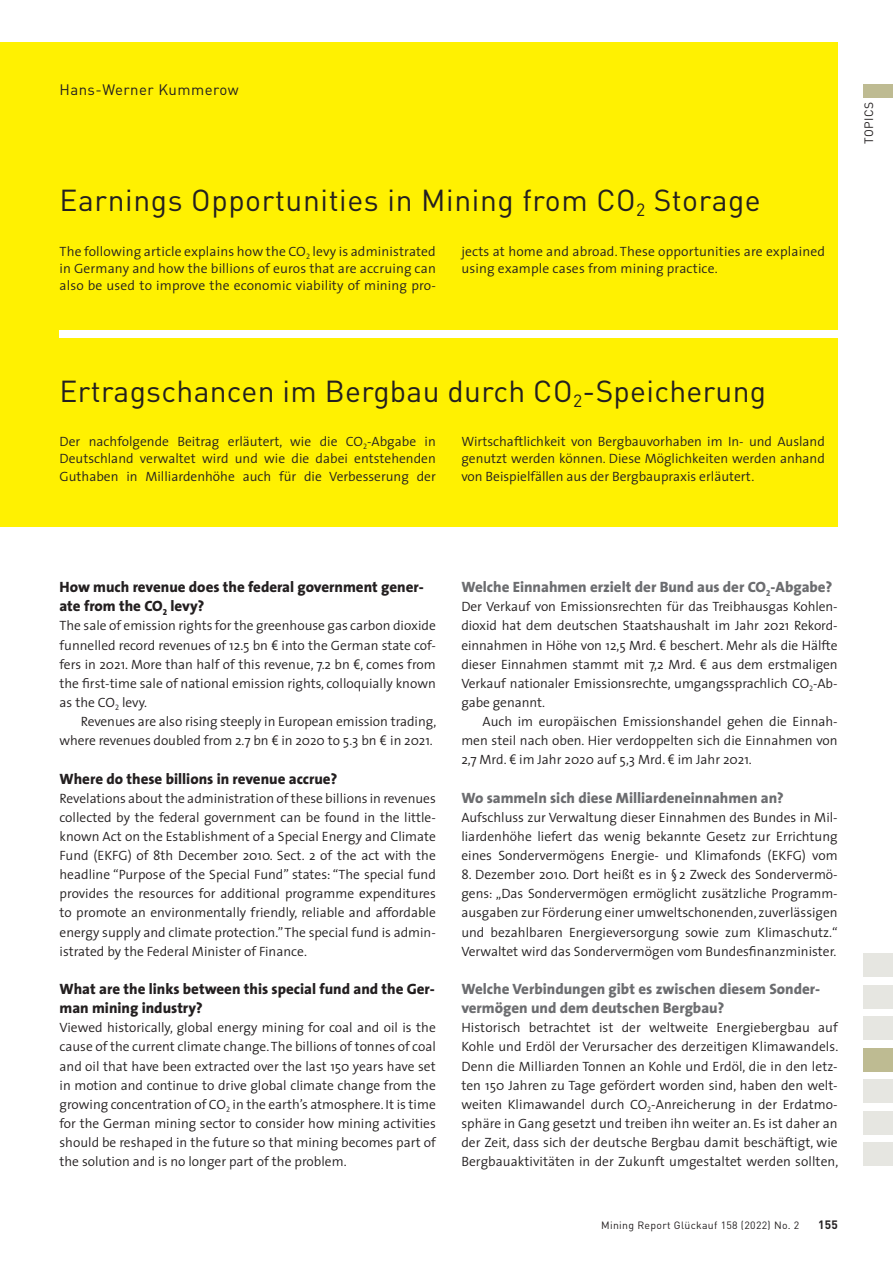
<style>
.page{position:relative;width:893px;height:1263px;background:#fff}
.page>*{position:absolute;margin:0;border:0;box-sizing:border-box;transform-origin:0 0}
.t1{font:30px "DIN";letter-spacing:.01em;color:#231f20}
.t2{font:800 15px/19.2px "The Sans";color:#231f20}
.t3{font:800 15px/19.2px "The Sans";color:#6c6d70}
.t4{font:15px "DIN";letter-spacing:.03em;color:#231f20}
.t5{font:300 13.5px/19.2px "The Sans";color:#231f20;text-align:justify}
.t6{font:12px "DIN";letter-spacing:.03em;color:#231f20}
.t7{font:700 12px "DIN";color:#231f20}
.t8{font:10.5px "DIN";letter-spacing:.03em;color:#231f20}
.s1{font-family:"Segoe UI";font-weight:400}
</style>
<div class="page">
<div style="left:863px;top:84px;width:30px;height:13px;background:#bebb92"></div>
<div style="left:863px;top:1016px;width:30px;height:24px;background:#e6e6e1"></div>
<div style="left:863px;top:1079px;width:30px;height:24px;background:#e6e6e1"></div>
<div style="left:863px;top:1048px;width:30px;height:24px;background:#bebb92"></div>
<div style="left:863px;top:1111px;width:30px;height:24px;background:#e6e6e1"></div>
<div style="left:863px;top:1142px;width:30px;height:24px;background:#e6e6e1"></div>
<div style="left:863px;top:985px;width:30px;height:24px;background:#e6e6e1"></div>
<div style="left:863px;top:953px;width:30px;height:24px;background:#e6e6e1"></div>
<div style="left:0;top:43px;width:838px;height:484px;background:#fff101"></div>
<div style="left:60px;top:330px;width:820px;height:8px;background:#fff"></div>
<p class="t4" style="left:60px;top:81px;width:181px">Hans-Werner Kummerow</p>
<h1 class="t1" style="left:60px;top:181px;width:703px">Earnings Opportunities in Mining from CO<sub>2</sub> Storage</h1>
<p class="t5" style="left:60px;top:242px;width:378px;line-height:17.2px">The following article explains how the CO<sub>2</sub> levy is administrated in Germany and how the billions of euros that are accruing can also be used to improve the economic viability of mining pro-</p>
<p class="t5" style="left:461px;top:242px;width:365px;line-height:17.2px">jects at home and abroad. These opportunities are explained using example cases from mining practice.</p>
<h1 class="t1" style="left:60px;top:372px;width:708px">Ertragschancen im Bergbau durch CO<sub>2</sub>-Speicherung</h1>
<p class="t5" style="left:60px;top:433px;width:378px;line-height:17.2px">Der nachfolgende Beitrag erläutert, wie die CO<sub>2</sub>-Abgabe in Deutschland verwaltet wird und wie die dabei entstehenden Guthaben in Milliardenhöhe auch für die Verbesserung der</p>
<p class="t5" style="left:461px;top:433px;width:365px;line-height:17.2px">Wirtschaftlichkeit von Bergbauvorhaben im In- und Ausland genutzt werden können. Diese Möglichkeiten werden anhand von Beispielfällen aus der Bergbaupraxis erläutert.</p>
<p class="t6" style="left:861px;top:144px;width:43px;rotate:-90deg">TOPICS</p>
<p class="t2" style="left:60px;top:577px;width:366px">How much revenue does the federal government gener&shy;ate from the CO<sub>2</sub> levy?</p>
<p class="t5" style="left:60px;top:616px;width:378px">The sale of emission rights for the greenhouse gas carbon dioxide funnelled record revenues of 12.5 bn <span class="s1">€</span> into the German state cof&shy;fers in 2021. More than half of this revenue, 7.2 bn <span class="s1">€</span>, comes from the first-time sale of national emission rights, colloquially known as the CO<sub>2</sub> levy.</p>
<p class="t5" style="left:60px;top:711px;width:378px;text-align:right">Revenues are also rising steeply in European emission trading, where revenues doubled from 2.7 bn <span class="s1">€</span> in 2020 to 5.3 bn <span class="s1">€</span> in 2021.</p>
<p class="t2" style="left:60px;top:768px;width:279px">Where do these billions in revenue accrue?</p>
<p class="t5" style="left:60px;top:788px;width:378px">Revelations about the administration of these billions in revenues collected by the federal government can be found in the little&shy;known Act on the Establishment of a Special Energy and Climate Fund (EKFG) of 8th December 2010. Sect. 2 of the act with the headline “Purpose of the Special Fund” states: “The special fund provides the resources for additional programme expenditures to promote an environmentally friendly, reliable and affordable energy supply and climate protection.” The special fund is admin&shy;istrated by the Federal Minister of Finance.</p>
<p class="t2" style="left:60px;top:979px;width:377px">What are the links between this special fund and the Ger&shy;man mining industry?</p>
<p class="t5" style="left:60px;top:1018px;width:378px">Viewed historically, global energy mining for coal and oil is the cause of the current climate change. The billions of tonnes of coal and oil that have been extracted over the last 150 years have set in motion and continue to drive global climate change from the growing concentration of CO<sub>2</sub> in the earth’s atmosphere. It is time for the German mining sector to consider how mining activities should be reshaped in the future so that mining becomes part of the solution and is no longer part of the problem.</p>
<p class="t3" style="left:461px;top:577px;width:372px">Welche Einnahmen erzielt der Bund aus der CO<sub>2</sub>-Abgabe?</p>
<p class="t5" style="left:461px;top:597px;width:378px">Der Verkauf von Emissionsrechten für das Treibhausgas Kohlen&shy;dioxid hat dem deutschen Staatshaushalt im Jahr 2021 Rekord&shy;einnahmen in Höhe von 12,5 Mrd. <span class="s1">€</span> beschert. Mehr als die Hälfte dieser Einnahmen stammt mit 7,2 Mrd. <span class="s1">€</span> aus dem erstmaligen Verkauf nationaler Emissionsrechte, umgangssprachlich CO<sub>2</sub>-Ab&shy;gabe genannt.</p>
<p class="t5" style="left:461px;top:711px;width:378px;text-indent:21px">Auch im europäischen Emissionshandel gehen die Einnah&shy;men steil nach oben. Hier verdoppelten sich die Einnahmen von 2,7 Mrd. <span class="s1">€</span> im Jahr 2020 auf 5,3 Mrd. <span class="s1">€</span> im Jahr 2021.</p>
<p class="t3" style="left:461px;top:788px;width:324px">Wo sammeln sich diese Milliardeneinnahmen an?</p>
<p class="t5" style="left:461px;top:807px;width:378px">Aufschluss zur Verwaltung dieser Einnahmen des Bundes in Mil&shy;liardenhöhe liefert das wenig bekannte Gesetz zur Errichtung eines Sondervermögens Energie- und Klimafonds (EKFG) vom</p>
<p class="t5" style="left:461px;top:865px;width:378px">8. Dezember 2010. Dort heißt es in § 2 Zweck des Sondervermö&shy;gens: „Das Sondervermögen ermöglicht zusätzliche Programm&shy;ausgaben zur Förderung einer umweltschonenden, zuverlässigen und bezahlbaren Energieversorgung sowie zum Klimaschutz.“ Verwaltet wird das Sondervermögen vom Bundesfinanzminister.</p>
<p class="t3" style="left:461px;top:979px;width:360px">Welche Verbindungen gibt es zwischen diesem Sonder&shy;vermögen und dem deutschen Bergbau?</p>
<p class="t5" style="left:461px;top:1018px;width:378px">Historisch betrachtet ist der weltweite Energiebergbau auf Kohle und Erdöl der Verursacher des derzeitigen Klimawandels.<br>Denn die Milliarden Tonnen an Kohle und Erdöl, die in den letz&shy;ten 150 Jahren zu Tage gefördert worden sind, haben den welt&shy;weiten Klimawandel durch CO<sub>2</sub>-Anreicherung in der Erdatmo&shy;sphäre in Gang gesetzt und treiben ihn weiter an. Es ist daher an der Zeit, dass sich der deutsche Bergbau damit beschäftigt, wie Bergbauaktivitäten in der Zukunft umgestaltet werden sollten,</p>
<p class="t8" style="left:601px;top:1218px;width:200px">Mining Report Glückauf 158 (2022) No. 2</p>
<p class="t7" style="left:818px;top:1217px;width:21px">155</p>
</div>
